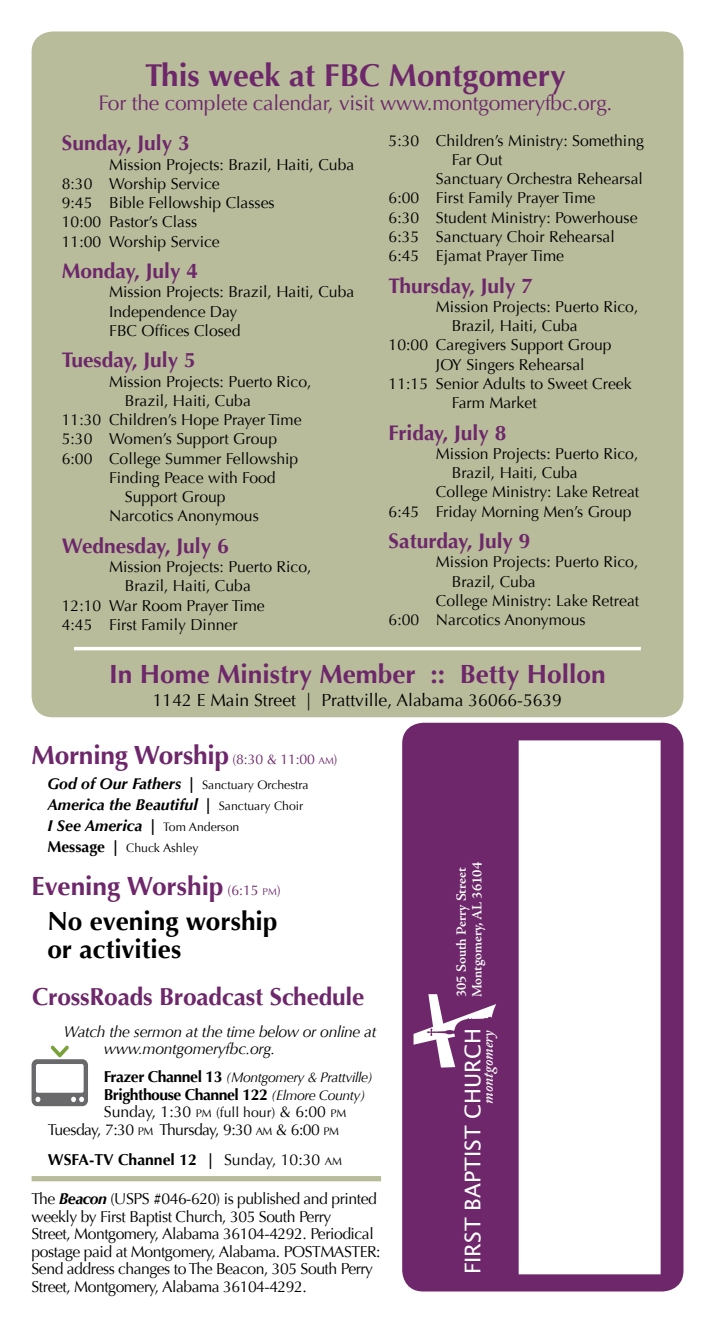
<style>
.page{position:relative;width:715px;height:1323px;background:#fff}
.page>*{position:absolute;margin:0;border:0;box-sizing:border-box;transform-origin:0 0}
.t1{font:700 31.5px "Optima";color:#6d276a}
.t2{font:700 26.25px "Optima";color:#6d276a}
.t3{font:700 26.25px/35px "Optima";color:#000;text-align:center}
.t4{font:700 24.5px "Optima";letter-spacing:-.01em;color:#6d276a}
.t5{font:21.7px "Lucida Sans";color:#fff}
.t6{font:700 21px "Optima";color:#6d276a}
.t7{font:21px "Optima";letter-spacing:-.01em;color:#6d276a}
.t8{font:17.5px "Optima";color:#000}
.t9{font:15.75px/19.2px "Optima";color:#000}
.t10{font:15.75px/17.5px "Optima";letter-spacing:-.03em;color:#000}
.t11{font:italic 15.75px/17.5px "Optima";letter-spacing:-.02em;color:#000}
.t12{font:italic 700 15.75px/21px "Optima";color:#000}
.t13{font:700 15.75px "Optima";letter-spacing:-.03em;color:#000}
.t14{font:700 15.75px "Optima";color:#000}
.t15{font:italic 600 15.22px "Adobe Caslon Pro";color:#fff}
.t16{font:600 14.17px/15.6px "Adobe Jenson Pro";letter-spacing:-.005em;color:#fff}
.t17{font:italic 14px "Optima";letter-spacing:-.03em;color:#000}
.t18{font:12.25px "Optima";color:#000}
.s1{font-weight:400;font-size:14px}
.s2{font-weight:400;font-size:9.8px}
.s3{font-weight:700;font-style:italic;font-size:15.75px}
.s4{font-weight:400;font-style:normal;font-size:12.25px}
.s5{font-weight:700;font-size:15.75px}
.s6{color:#6d276a}
.s7{font-weight:400;font-size:14px;color:#6d276a}
.s8{font-weight:400;font-size:9.8px;color:#6d276a}
.s9{font-weight:700;font-style:normal;font-size:15.75px}
.s10{font-weight:400;font-style:italic;font-size:14px}
.s11{font-size:11.03px}
.s12{font-size:14px}
.s13{font-weight:400}
.s14{font-weight:400;font-size:11.03px}
.s15{font-weight:700;font-style:italic}
</style>
<div class="page">
<div style="left:32px;top:32px;width:651px;height:685px;background:#b8bc9b;border-radius:21px"></div>
<hr style="left:74px;top:647px;width:566px;height:3px;background:#fff">
<div style="left:32px;top:1176px;width:349px;height:5px;background:#b8bc9b"></div>
<div style="left:402px;top:723px;width:281px;height:569px;background:#6d276a;border-radius:21px"></div>
<div style="left:518px;top:740px;width:142px;height:534px;background:#fff;border:2px solid #fff"></div>
<svg style="left:413px;top:994px;width:83px;height:74px"></svg>
<svg style="left:32px;top:1045px;width:56px;height:61px"></svg>
<h1 class="t1" style="left:145px;top:57px;width:422px">This week at FBC Montgomery</h1>
<h3 class="t7" style="left:98px;top:91px;width:515px">For the complete calendar, visit www.montgomeryfbc.org.</h3>
<p class="t9" style="left:388px;top:131px;width:257px">5:30 Children’s Ministry: Something</p>
<p class="t9" style="left:451px;top:150px;width:52px">Far Out</p>
<p class="t9" style="left:435px;top:169px;width:208px">Sanctuary Orchestra Rehearsal</p>
<p class="t9" style="left:388px;top:189px;width:208px">6:00 First Family Prayer Time</p>
<p class="t9" style="left:388px;top:208px;width:250px">6:30 Student Ministry: Powerhouse</p>
<p class="t9" style="left:388px;top:227px;width:227px">6:35 Sanctuary Choir Rehearsal</p>
<p class="t9" style="left:388px;top:246px;width:177px">6:45 Ejamat Prayer Time</p>
<h3 class="t6" style="left:388px;top:273px;width:146px">Thursday, July 7</h3>
<p class="t9" style="left:435px;top:297px;width:204px">Mission Projects: Puerto Rico,</p>
<p class="t9" style="left:451px;top:316px;width:127px">Brazil, Haiti, Cuba</p>
<p class="t9" style="left:388px;top:336px;width:224px">10:00 Caregivers Support Group</p>
<p class="t9" style="left:435px;top:355px;width:150px">JOY Singers Rehearsal</p>
<p class="t9" style="left:388px;top:374px;width:244px">11:15 Senior Adults to Sweet Creek</p>
<p class="t9" style="left:451px;top:393px;width:86px">Farm Market</p>
<h3 class="t6" style="left:388px;top:420px;width:119px">Friday, July 8</h3>
<p class="t9" style="left:435px;top:444px;width:204px">Mission Projects: Puerto Rico,</p>
<p class="t9" style="left:451px;top:463px;width:127px">Brazil, Haiti, Cuba</p>
<p class="t9" style="left:435px;top:483px;width:205px">College Ministry: Lake Retreat</p>
<p class="t9" style="left:388px;top:502px;width:244px">6:45 Friday Morning Men’s Group</p>
<h3 class="t6" style="left:388px;top:529px;width:143px">Saturday, July 9</h3>
<p class="t9" style="left:435px;top:553px;width:204px">Mission Projects: Puerto Rico,</p>
<p class="t9" style="left:451px;top:572px;width:85px">Brazil, Cuba</p>
<p class="t9" style="left:435px;top:591px;width:205px">College Ministry: Lake Retreat</p>
<p class="t9" style="left:388px;top:610px;width:198px">6:00 Narcotics Anonymous</p>
<h3 class="t6" style="left:62px;top:131px;width:129px">Sunday, July 3</h3>
<p class="t9" style="left:62px;top:155px;width:294px;text-indent:47px">Mission Projects: Brazil, Haiti, Cuba<br>8:30 Worship Service<br>9:45 Bible Fellowship Classes<br>10:00 Pastor’s Class<br>11:00 Worship Service</p>
<h3 class="t6" style="left:62px;top:259px;width:138px">Monday, July 4</h3>
<p class="t9" style="left:109px;top:283px;width:246px">Mission Projects: Brazil, Haiti, Cuba<br>Independence Day<br>FBC Offices Closed</p>
<h3 class="t6" style="left:62px;top:348px;width:135px">Tuesday, July 5</h3>
<p class="t9" style="left:109px;top:372px;width:204px">Mission Projects: Puerto Rico,</p>
<p class="t9" style="left:125px;top:391px;width:127px">Brazil, Haiti, Cuba</p>
<p class="t9" style="left:62px;top:410px;width:241px">11:30 Children’s Hope Prayer Time</p>
<p class="t9" style="left:62px;top:430px;width:217px">5:30 Women’s Support Group</p>
<p class="t9" style="left:62px;top:449px;width:238px">6:00 College Summer Fellowship</p>
<p class="t9" style="left:109px;top:468px;width:168px">Finding Peace with Food</p>
<p class="t9" style="left:125px;top:487px;width:102px">Support Group</p>
<p class="t9" style="left:109px;top:507px;width:151px">Narcotics Anonymous</p>
<h3 class="t6" style="left:62px;top:534px;width:168px">Wednesday, July 6</h3>
<p class="t9" style="left:109px;top:557px;width:204px">Mission Projects: Puerto Rico,</p>
<p class="t9" style="left:125px;top:577px;width:127px">Brazil, Haiti, Cuba</p>
<p class="t9" style="left:62px;top:596px;width:204px">12:10 War Room Prayer Time</p>
<p class="t9" style="left:62px;top:615px;width:177px">4:45 First Family Dinner</p>
<h2 class="t2" style="left:109px;top:659px;width:497px">In Home Ministry Member :: Betty Hollon</h2>
<p class="t8" style="left:153px;top:689px;width:410px">1142 E Main Street | Prattville, Alabama 36066-5639</p>
<h2 class="t2" style="left:32px;top:740px;width:307px">Morning Worship <span class="s1">(8:30 &amp; 11:00</span> <span class="s2">AM</span><span class="s1">)</span></h2>
<p class="t18" style="left:47px;top:777px;width:262px"><span class="s3">God of Our Fathers |</span> Sanctuary Orchestra</p>
<p class="t12" style="left:47px;top:794px;width:257px">America the Beautiful | <span class="s4">Sanctuary Choir<br></span>I See America | <span class="s4">Tom Anderson</span></p>
<p class="t18" style="left:47px;top:840px;width:152px"><span class="s5">Message</span> <span class="s3">|</span> Chuck Ashley</p>
<h2 class="t3" style="left:32px;top:869px;width:250px"><span class="s6">Evening Worship</span> <span class="s7">(6:15</span> <span class="s8">PM</span><span class="s7">)<br></span>No evening worship</h2>
<h2 class="t3" style="left:47px;top:932px;width:135px">or activities</h2>
<h3 class="t4" style="left:32px;top:983px;width:333px">CrossRoads Broadcast Schedule</h3>
<p class="t11" style="left:104px;top:1023px;width:274px;text-indent:-40px">Watch the sermon at the time below or online at www.montgomeryfbc.org.</p>
<p class="t17" style="left:104px;top:1069px;width:270px"><span class="s9">Frazer Channel 13</span> (Montgomery &amp; Prattville)</p>
<p class="t13" style="left:104px;top:1085px;width:263px">Brighthouse Channel 122 <span class="s10">(Elmore County)</span></p>
<p class="t9" style="left:104px;top:1103px;width:244px">Sunday, 1:30 <span class="s11">PM</span> <span class="s12">(full hour)</span> &amp; 6:00 <span class="s11">PM</span></p>
<p class="t10" style="left:48px;top:1121px;width:292px">Tuesday, 7:30 <span class="s11">PM</span> Thursday, 9:30 <span class="s11">AM</span> &amp; 6:00 <span class="s11">PM</span></p>
<p class="t14" style="left:48px;top:1150px;width:295px">WSFA-TV Channel 12 | <span class="s13">Sunday, 10:30</span> <span class="s14">AM</span></p>
<p class="t10" style="left:32px;top:1191px;width:350px">The <span class="s15">Beacon</span> (USPS #046-620) is published and printed weekly by First Baptist Church, 305 South Perry<br>Street, Montgomery, Alabama 36104-4292. Periodical postage paid at Montgomery, Alabama. POSTMASTER:<br>Send address changes to The Beacon, 305 South Perry Street, Montgomery, Alabama 36104-4292.</p>
<p class="t16" style="left:453px;top:997px;width:137px;rotate:-90deg">305 South Perry Street<br>Montgomery, AL 36104</p>
<h3 class="t5" style="left:460px;top:1274px;width:248px;rotate:-90deg">FIRST BAPTIST CHURCH</h3>
<p class="t15" style="left:478px;top:1104px;width:77px;rotate:-90deg">montgomery</p>
</div>
